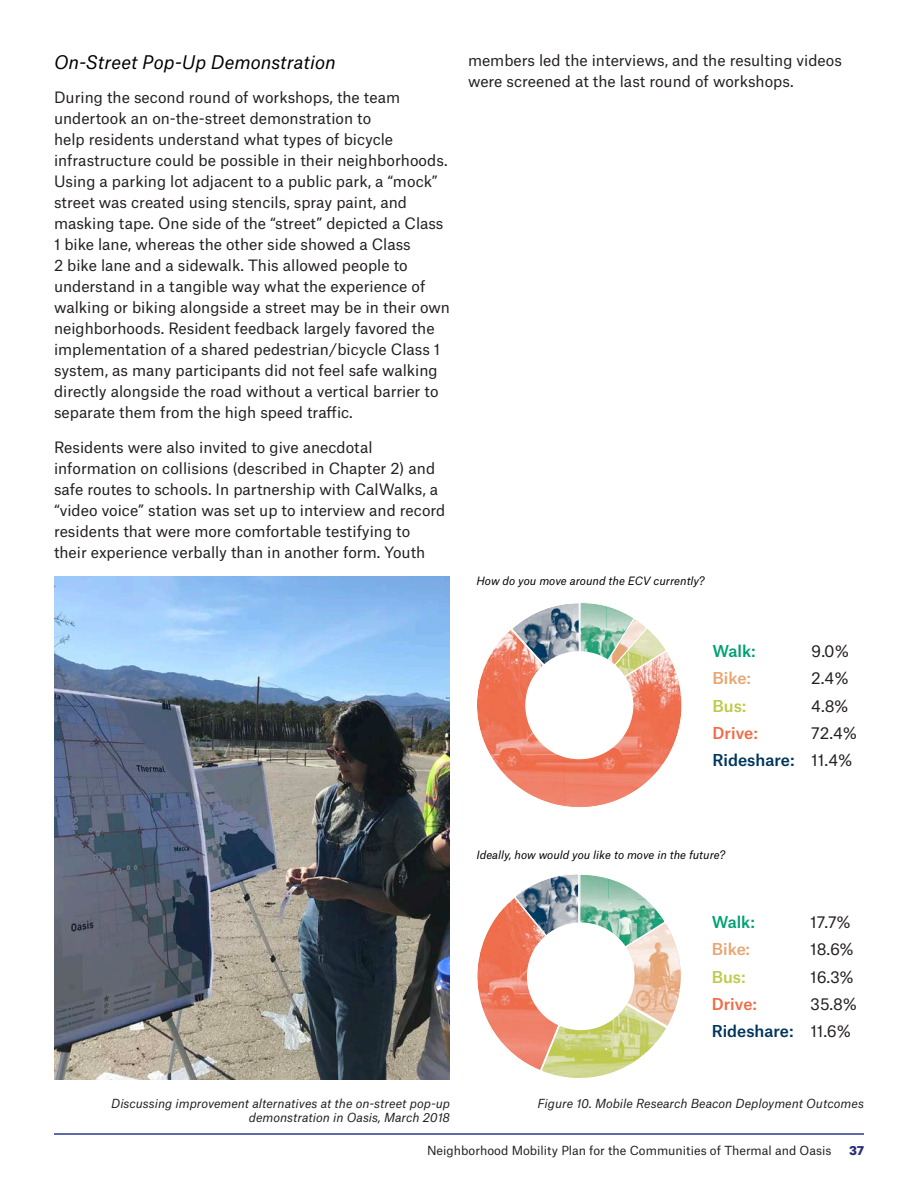
<style>
.page{position:relative;width:918px;height:1188px;background:#fff}
.page>*{position:absolute;margin:0;border:0;box-sizing:border-box;transform-origin:0 0}
.Subheading{font:italic 18px "Atlas Grotesk";color:#000}
.t1{font:15.75px/27.3px "Atlas Grotesk";color:#241f21}
.t2{font:500 15.75px "Atlas Grotesk";color:#f26b45}
.t3{font:500 15.75px "Atlas Grotesk";color:#00a173}
.t4{font:500 15.75px "Atlas Grotesk";color:#e8a673}
.t5{font:500 15.75px "Atlas Grotesk";color:#bfc94a}
.t6{font:15.6px/27.2px "Atlas Grotesk";color:#241f21}
.t7{font:500 15.6px "Atlas Grotesk";color:#f26b45}
.t8{font:500 15.6px "Atlas Grotesk";color:#00a173}
.t9{font:500 15.6px "Atlas Grotesk";color:#e8a673}
.t10{font:500 15.6px "Atlas Grotesk";color:#bfc94a}
.Body_Text{font:15px/21px "Atlas Grotesk";color:#231f20}
.Photograph_caption{font:italic 12px/14.4px "Atlas Grotesk";color:#231f20;text-align:right}
.t11{font:12px "Atlas Grotesk";color:#231f20}
.t12{font:900 12px "Atlas Grotesk";color:#292e79}
.t13{font:italic 10.95px "Atlas Grotesk";color:#000}
.s1{font-weight:500;color:#00365e}
</style>
<div class="page">
<hr style="left:54px;top:1133px;width:810px;height:2px;background:#283890">
<svg style="left:477px;top:602px;width:205px;height:206px"></svg>
<div style="left:525px;top:651px;width:108px;height:108px;background:#fff;border-radius:50%"></div>
<img style="left:477px;top:874px;width:204px;height:204px">
<div style="left:527px;top:922px;width:108px;height:108px;background:#fff;border-radius:50%"></div>
<img style="left:54px;top:576px;width:396px;height:504px">
<p class="Subheading" style="left:54px;top:47px;width:283px">On-Street Pop-Up Demonstration</p>
<p class="Body_Text" style="left:54px;top:85px;width:398px">During the second round of workshops, the team undertook an on-the-street demonstration to<br>help residents understand what types of bicycle infrastructure could be possible in their neighborhoods.<br>Using a parking lot adjacent to a public park, a “mock” street was created using stencils, spray paint, and masking tape. One side of the “street” depicted a Class 1 bike lane, whereas the other side showed a Class<br>2 bike lane and a sidewalk. This allowed people to understand in a tangible way what the experience of walking or biking alongside a street may be in their own neighborhoods. Resident feedback largely favored the implementation of a shared pedestrian/bicycle Class 1 system, as many participants did not feel safe walking directly alongside the road without a vertical barrier to separate them from the high speed traffic.</p>
<p class="Body_Text" style="left:54px;top:435px;width:393px">Residents were also invited to give anecdotal information on collisions (described in Chapter 2) and safe routes to schools. In partnership with CalWalks, a “video voice” station was set up to interview and record residents that were more comfortable testifying to their experience verbally than in another form. Youth</p>
<p class="Body_Text" style="left:468px;top:48px;width:376px">members led the interviews, and the resulting videos were screened at the last round of workshops.</p>
<p class="t13" style="left:477px;top:572px;width:229px">How do you move around the ECV currently?</p>
<p class="t3" style="left:712px;top:638px;width:45px">Walk:</p>
<p class="t1" style="left:811px;top:636px;width:39px">9.0%</p>
<p class="t4" style="left:712px;top:665px;width:40px">Bike:</p>
<p class="t1" style="left:811px;top:663px;width:39px">2.4%</p>
<p class="t5" style="left:712px;top:693px;width:35px">Bus:</p>
<p class="t1" style="left:811px;top:690px;width:39px">4.8%</p>
<p class="t2" style="left:712px;top:720px;width:47px">Drive:</p>
<p class="t1" style="left:712px;top:718px;width:146px;text-indent:99px">72.4%<br><span class="s1">Rideshare:</span> 11.4%</p>
<p class="Photograph_caption" style="left:111px;top:1095px;width:340px">Discussing improvement alternatives at the on-street pop-up demonstration in Oasis, March 2018</p>
<p class="t13" style="left:477px;top:846px;width:250px">Ideally, how would you like to move in the future?</p>
<p class="t8" style="left:712px;top:910px;width:45px">Walk:</p>
<p class="t6" style="left:810px;top:907px;width:42px">17.7%</p>
<p class="t9" style="left:712px;top:937px;width:40px">Bike:</p>
<p class="t6" style="left:810px;top:934px;width:45px">18.6%</p>
<p class="t10" style="left:712px;top:964px;width:35px">Bus:</p>
<p class="t6" style="left:810px;top:962px;width:45px">16.3%</p>
<p class="t7" style="left:712px;top:991px;width:47px">Drive:</p>
<p class="t6" style="left:712px;top:989px;width:147px;text-indent:99px">35.8%<br><span class="s1">Rideshare:</span> 11.6%</p>
<p class="Photograph_caption" style="left:537px;top:1095px;width:328px">Figure 10. Mobile Research Beacon Deployment Outcomes</p>
<p class="t11" style="left:427px;top:1140px;width:406px">Neighborhood Mobility Plan for the Communities of Thermal and Oasis</p>
<p class="t12" style="left:849px;top:1140px;width:16px">37</p>
</div>
